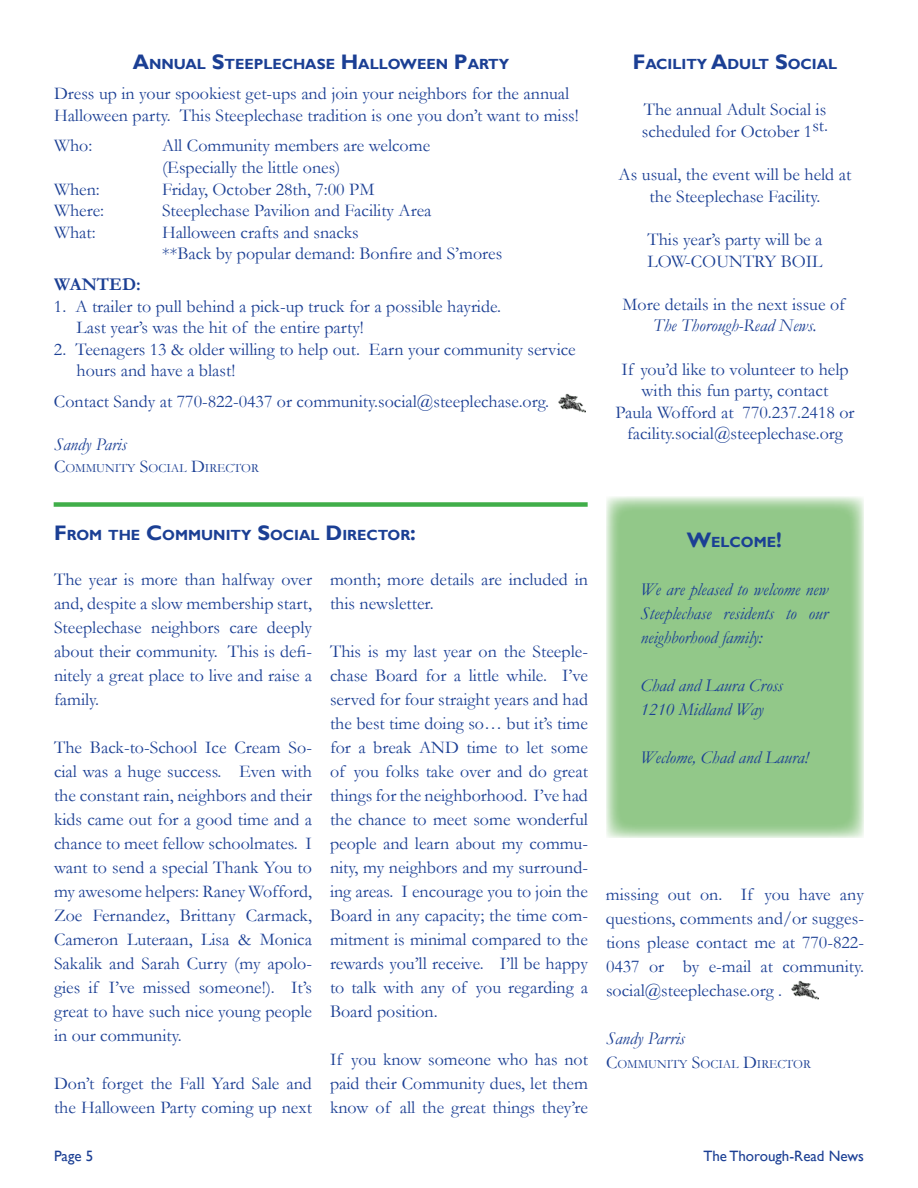
<style>
.page{position:relative;width:918px;height:1188px;background:#fff}
.page>*{position:absolute;margin:0;border:0;box-sizing:border-box;transform-origin:0 0}
.t1{font:18px/24px "Garamond";color:#1b3f94}
.t2{font:italic 18px/24px "Garamond";color:#1b3f94;text-align:justify}
.t3{font:700 18px "Garamond";color:#1b3f94}
.t4{font:15px "Gill Sans";color:#1b3f94}
.t5{font:700 14.7px "Gill Sans";color:#1b3f94}
.t6{font:12.6px "Garamond";color:#1b3f94}
.s1{font-size:21px}
.s2{font-size:18px}
</style>
<div class="page">
<img style="left:558px;top:393px;width:28px;height:20px">
<div style="left:54px;top:502px;width:534px;height:5px;background:#40ae49"></div>
<div style="left:606px;top:497px;width:258px;height:341px;background:#92c889"></div>
<img style="left:791px;top:980px;width:28px;height:20px">
<p class="t5" style="left:133px;top:55px;width:378px"><span class="s1">A</span>NNUAL <span class="s1">S</span>TEEPLECHASE <span class="s1">H</span>ALLOWEEN <span class="s1">P</span>ARTY</p>
<p class="t1" style="left:54px;top:82px;width:526px;line-height:21.6px">Dress up in your spookiest get-ups and join your neighbors for the annual<br>Halloween party. This Steeplechase tradition is one you don’t want to miss!</p>
<p class="t1" style="left:54px;top:133px;width:40px">Who:</p>
<p class="t1" style="left:162px;top:134px;width:270px;line-height:21.6px">All Community members are welcome (Especially the little ones)</p>
<p class="t1" style="left:54px;top:176px;width:47px">When:</p>
<p class="t1" style="left:162px;top:176px;width:214px">Friday, October 28th, 7:00 PM</p>
<p class="t1" style="left:54px;top:198px;width:52px">Where:</p>
<p class="t1" style="left:162px;top:198px;width:271px">Steeplechase Pavilion and Facility Area</p>
<p class="t1" style="left:54px;top:220px;width:43px">What:</p>
<p class="t1" style="left:162px;top:221px;width:342px;line-height:21.6px">Halloween crafts and snacks<br>**Back by popular demand: Bonfire and S’mores</p>
<p class="t3" style="left:54px;top:272px;width:88px">WANTED:</p>
<p class="t1" style="left:76px;top:295px;width:426px;line-height:21.6px;text-indent:-22px">1. A trailer to pull behind a pick-up truck for a possible hayride.<br>Last year’s was the hit of the entire party!</p>
<p class="t1" style="left:76px;top:338px;width:501px;line-height:21.6px;text-indent:-22px">2. Teenagers 13 &amp; older willing to help out. Earn your community service hours and have a blast!</p>
<p class="t1" style="left:54px;top:389px;width:497px">Contact Sandy at 770-822-0437 or community.social@steeplechase.org.</p>
<p class="t2" style="left:54px;top:432px;width:74px">Sandy Paris</p>
<p class="t6" style="left:54px;top:459px;width:207px"><span class="s2">C</span>OMMUNITY <span class="s2">S</span>OCIAL <span class="s2">D</span>IRECTOR</p>
<p class="t5" style="left:633px;top:55px;width:206px"><span class="s1">F</span>ACILITY <span class="s1">A</span>DULT <span class="s1">S</span>OCIAL</p>
<p class="t1" style="left:642px;top:98px;width:188px;line-height:21.6px">The annual Adult Social is scheduled for October 1st.</p>
<p class="t1" style="left:619px;top:163px;width:234px;line-height:21.6px;text-align:center">As usual, the event will be held at the Steeplechase Facility.</p>
<p class="t1" style="left:647px;top:228px;width:177px;line-height:21.6px">This year’s party will be a<br>LOW-COUNTRY BOIL</p>
<p class="t1" style="left:623px;top:292px;width:224px">More details in the next issue of</p>
<p class="t2" style="left:653px;top:313px;width:165px">The Thorough-Read News.</p>
<p class="t1" style="left:615px;top:358px;width:241px;line-height:21.6px;text-align:center">If you’d like to volunteer to help with this fun party, contact<br>Paula Wofford at 770.237.2418 or facility.social@steeplechase.org</p>
<p class="t5" style="left:54px;top:526px;width:363px"><span class="s1">F</span>ROM THE <span class="s1">C</span>OMMUNITY <span class="s1">S</span>OCIAL <span class="s1">D</span>IRECTOR<span class="s1">:</span></p>
<p class="t1" style="left:330px;top:567px;width:259px">month; more details are included in this newsletter.</p>
<p class="t1" style="left:330px;top:639px;width:260px;text-align:justify">This is my last year on the Steeple&shy;chase Board for a little while. I’ve served for four straight years and had the best time doing so… but it’s time for a break AND time to let some of you folks take over and do great things for the neighborhood. I’ve had the chance to meet some wonderful people and learn about my commu&shy;nity, my neighbors and my surround&shy;ing areas. I encourage you to join the Board in any capacity; the time com&shy;mitment is minimal compared to the rewards you’ll receive. I’ll be happy to talk with any of you regarding a Board position.</p>
<p class="t1" style="left:330px;top:1047px;width:260px;text-align:justify">If you know someone who has not paid their Community dues, let them know of all the great things they’re</p>
<p class="t1" style="left:54px;top:567px;width:260px;text-align:justify">The year is more than halfway over and, despite a slow membership start, Steeplechase neighbors care deeply about their community. This is defi&shy;nitely a great place to live and raise a family.</p>
<p class="t1" style="left:54px;top:735px;width:260px;text-align:justify">The Back-to-School Ice Cream So&shy;cial was a huge success. Even with the constant rain, neighbors and their kids came out for a good time and a chance to meet fellow schoolmates. I want to send a special Thank You to my awesome helpers: Raney Wofford, Zoe Fernandez, Brittany Carmack, Cameron Luteraan, Lisa &amp; Monica Sakalik and Sarah Curry (my apolo&shy;gies if I’ve missed someone!). It’s great to have such nice young people in our community.</p>
<p class="t1" style="left:54px;top:1071px;width:259px">Don’t forget the Fall Yard Sale and the Halloween Party coming up next</p>
<p class="t5" style="left:687px;top:533px;width:97px"><span class="s1">W</span>ELCOME<span class="s1">!</span></p>
<p class="t2" style="left:640px;top:577px;width:189px">We are pleased to welcome new Steeplechase residents to our neighborhood family:</p>
<p class="t2" style="left:641px;top:673px;width:144px">Chad and Laura Cross<br>1210 Midland Way</p>
<p class="t2" style="left:641px;top:745px;width:169px">Weclome, Chad and Laura!</p>
<p class="t1" style="left:606px;top:882px;width:260px;text-align:justify">missing out on. If you have any questions, comments and/or sugges&shy;tions please contact me at 770-822- 0437 or by e-mail at community. social@steeplechase.org .</p>
<p class="t2" style="left:606px;top:1026px;width:80px">Sandy Parris</p>
<p class="t6" style="left:606px;top:1055px;width:207px"><span class="s2">C</span>OMMUNITY <span class="s2">S</span>OCIAL <span class="s2">D</span>IRECTOR</p>
<p class="t4" style="left:54px;top:1147px;width:41px">Page 5</p>
<p class="t4" style="left:703px;top:1147px;width:162px">The Thorough-Read News</p>
</div>
